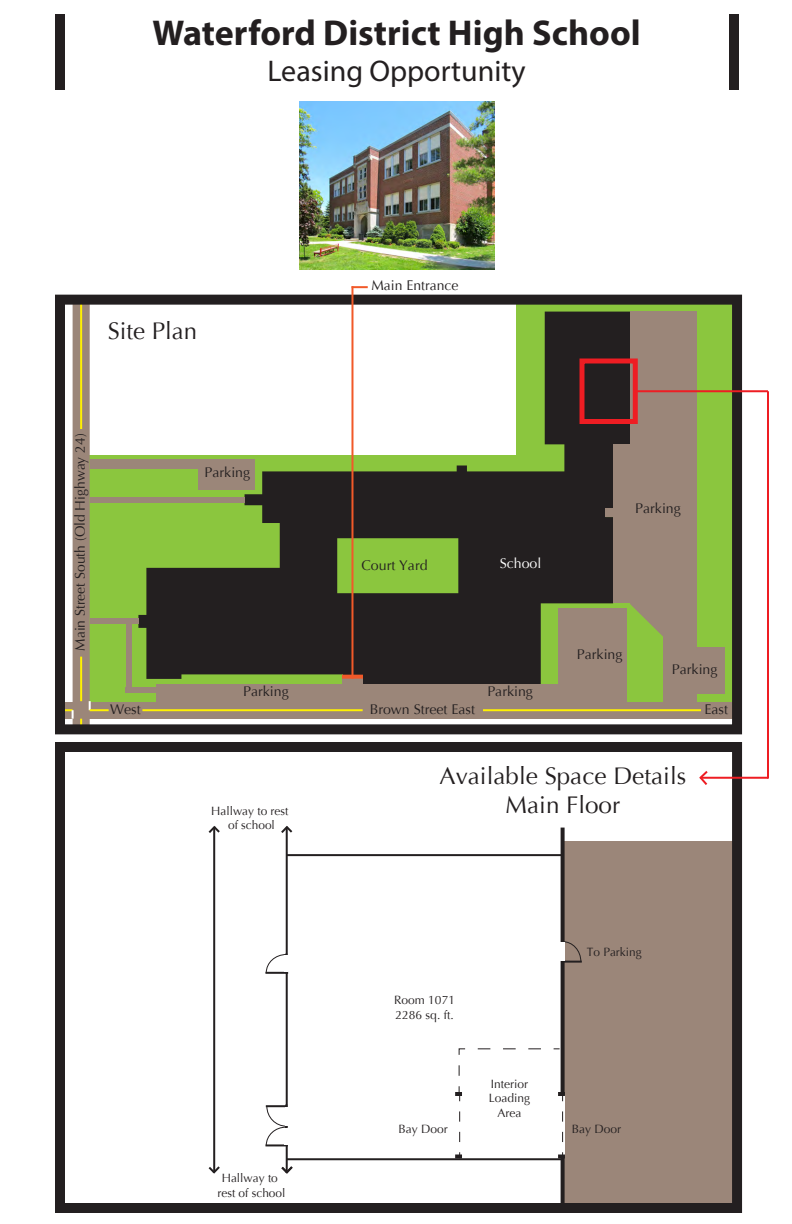
<style>
.page{position:relative;width:792px;height:1224px;background:#fff}
.page>*{position:absolute;margin:0;border:0;box-sizing:border-box;transform-origin:0 0}
.t1{font:700 36px "Myriad Pro";color:#231f20}
.t2{font:30px "Myriad Pro";color:#231f20}
.t3{font:24px/28.8px "Optima";color:#231f20;text-align:center}
.t4{font:14px "Optima";color:#231f20}
.t5{font:14px "Optima";color:#fff}
.t6{font:12px/14.4px "Optima";color:#231f20;text-align:center}
</style>
<div class="page">
<div style="left:563px;top:841px;width:172px;height:363px;background:#9b8679"></div>
<div style="left:516px;top:303px;width:218px;height:155px;background:#8bc63e"></div>
<div style="left:81px;top:455px;width:653px;height:255px;background:#8bc63e"></div>
<div style="left:73px;top:303px;width:17px;height:426px;background:#9b8679"></div>
<div style="left:60px;top:702px;width:674px;height:17px;background:#9b8679"></div>
<hr style="left:142px;top:709px;width:221px;height:2px;background:#fff101">
<hr style="left:483px;top:709px;width:218px;height:2px;background:#fff101">
<hr style="left:80px;top:303px;width:2px;height:126px;background:#fff101">
<hr style="left:80px;top:657px;width:2px;height:44px;background:#fff101">
<svg style="left:138px;top:312px;width:492px;height:373px"></svg>
<div style="left:558px;top:608px;width:69px;height:94px;background:#9b8679"></div>
<div style="left:664px;top:647px;width:61px;height:46px;background:#9b8679"></div>
<div style="left:613px;top:444px;width:84px;height:159px;background:#9b8679"></div>
<div style="left:605px;top:509px;width:17px;height:8px;background:#9b8679"></div>
<div style="left:664px;top:593px;width:33px;height:109px;background:#9b8679"></div>
<div style="left:630px;top:312px;width:67px;height:137px;background:#9b8679"></div>
<div style="left:90px;top:459px;width:165px;height:9px;background:#9b8679"></div>
<div style="left:198px;top:461px;width:57px;height:29px;background:#9b8679"></div>
<div style="left:156px;top:685px;width:402px;height:17px;background:#9b8679"></div>
<svg style="left:630px;top:603px;width:34px;height:41px"></svg>
<div style="left:342px;top:678px;width:21px;height:10px;background:#9b8679"></div>
<div style="left:90px;top:497px;width:155px;height:6px;background:#9b8679"></div>
<div style="left:90px;top:619px;width:48px;height:5px;background:#9b8679"></div>
<div style="left:126px;top:622px;width:5px;height:71px;background:#9b8679"></div>
<div style="left:55px;top:295px;width:687px;height:439px;border:10px solid #231f20"></div>
<svg style="left:342px;top:675px;width:21px;height:4px"></svg>
<hr style="left:351px;top:286px;width:2px;height:393px;background:#f15929">
<div style="left:55px;top:742px;width:687px;height:471px;border:10px solid #231f20"></div>
<svg style="left:89px;top:701px;width:20px;height:10px"></svg>
<svg style="left:62px;top:709px;width:12px;height:10px"></svg>
<div style="left:126px;top:688px;width:32px;height:5px;background:#9b8679"></div>
<div style="left:55px;top:14px;width:10px;height:76px;background:#231f20"></div>
<div style="left:729px;top:14px;width:10px;height:76px;background:#231f20"></div>
<svg style="left:699px;top:771px;width:11px;height:14px"></svg>
<div style="left:580px;top:358px;width:58px;height:66px;border:5px solid #ee1d23"></div>
<hr style="left:635px;top:390px;width:133px;height:2px;background:#ee1d23">
<hr style="left:767px;top:391px;width:2px;height:388px;background:#ee1d23">
<hr style="left:702px;top:777px;width:66px;height:2px;background:#ee1d23">
<hr style="left:287px;top:854px;width:276px;height:2px;background:#231f20">
<svg style="left:561px;top:828px;width:4px;height:380px"></svg>
<hr style="left:287px;top:1158px;width:276px;height:2px;background:#231f20">
<hr style="left:286px;top:828px;width:2px;height:343px;background:#231f20">
<svg style="left:265px;top:954px;width:21px;height:18px"></svg>
<hr style="left:265px;top:972px;width:23px;height:2px;background:#231f20">
<svg style="left:265px;top:1105px;width:22px;height:41px"></svg>
<hr style="left:285px;top:1104px;width:2px;height:23px;background:#231f20">
<svg style="left:564px;top:941px;width:18px;height:22px"></svg>
<hr style="left:562px;top:941px;width:2px;height:22px;background:#231f20">
<hr style="left:213px;top:828px;width:2px;height:343px;background:#231f20">
<svg style="left:208px;top:826px;width:12px;height:9px"></svg>
<svg style="left:281px;top:826px;width:12px;height:9px"></svg>
<svg style="left:281px;top:1164px;width:12px;height:10px"></svg>
<svg style="left:208px;top:1164px;width:12px;height:10px"></svg>
<hr style="left:285px;top:955px;width:3px;height:17px;background:#fff">
<hr style="left:285px;top:1107px;width:3px;height:19px;background:#fff">
<hr style="left:285px;top:1128px;width:3px;height:16px;background:#fff">
<div style="left:560px;top:942px;width:5px;height:18px;background:#fff"></div>
<svg style="left:353px;top:286px;width:15px;height:2px"></svg>
<div style="left:560px;top:1095px;width:5px;height:60px;background:#fff"></div>
<svg style="left:558px;top:1092px;width:7px;height:9px"></svg>
<svg style="left:455px;top:1111px;width:7px;height:47px"></svg>
<svg style="left:558px;top:1111px;width:7px;height:47px"></svg>
<svg style="left:455px;top:1086px;width:7px;height:15px"></svg>
<svg style="left:458px;top:1048px;width:8px;height:28px"></svg>
<svg style="left:478px;top:1048px;width:63px;height:1px"></svg>
<img style="left:299px;top:102px;width:195px;height:167px">
<h1 class="t1" style="left:153px;top:9px;width:490px">Waterford District High School</h1>
<h2 class="t2" style="left:268px;top:52px;width:260px">Leasing Opportunity</h2>
<h3 class="t3" style="left:108px;top:317px;width:91px">Site Plan</h3>
<p class="t4" style="left:371px;top:277px;width:89px">Main Entrance</p>
<p class="t4" style="left:72px;top:651px;width:219px;rotate:-90deg">Main Street South (Old Highway 24)</p>
<p class="t4" style="left:205px;top:464px;width:47px">Parking</p>
<p class="t4" style="left:362px;top:557px;width:68px">Court Yard</p>
<p class="t5" style="left:500px;top:555px;width:43px">School</p>
<p class="t4" style="left:243px;top:684px;width:47px">Parking</p>
<p class="t4" style="left:487px;top:684px;width:47px">Parking</p>
<p class="t4" style="left:110px;top:701px;width:32px">West</p>
<p class="t4" style="left:370px;top:701px;width:107px">Brown Street East</p>
<p class="t4" style="left:635px;top:500px;width:47px">Parking</p>
<p class="t4" style="left:577px;top:646px;width:47px">Parking</p>
<p class="t4" style="left:672px;top:661px;width:47px">Parking</p>
<p class="t4" style="left:704px;top:701px;width:25px">East</p>
<p class="t6" style="left:211px;top:803px;width:79px">Hallway to rest of school</p>
<h3 class="t3" style="left:440px;top:762px;width:248px">Available Space Details<br>Main Floor</h3>
<p class="t6" style="left:218px;top:1171px;width:69px">Hallway to rest of school</p>
<p class="t6" style="left:394px;top:993px;width:62px;text-align:left">Room 1071<br>2286 sq. ft.</p>
<p class="t6" style="left:399px;top:1121px;width:51px">Bay Door</p>
<p class="t6" style="left:489px;top:1077px;width:43px">Interior<br>Loading<br>Area</p>
<p class="t6" style="left:587px;top:945px;width:56px">To Parking</p>
<p class="t6" style="left:572px;top:1121px;width:51px">Bay Door</p>
</div>
